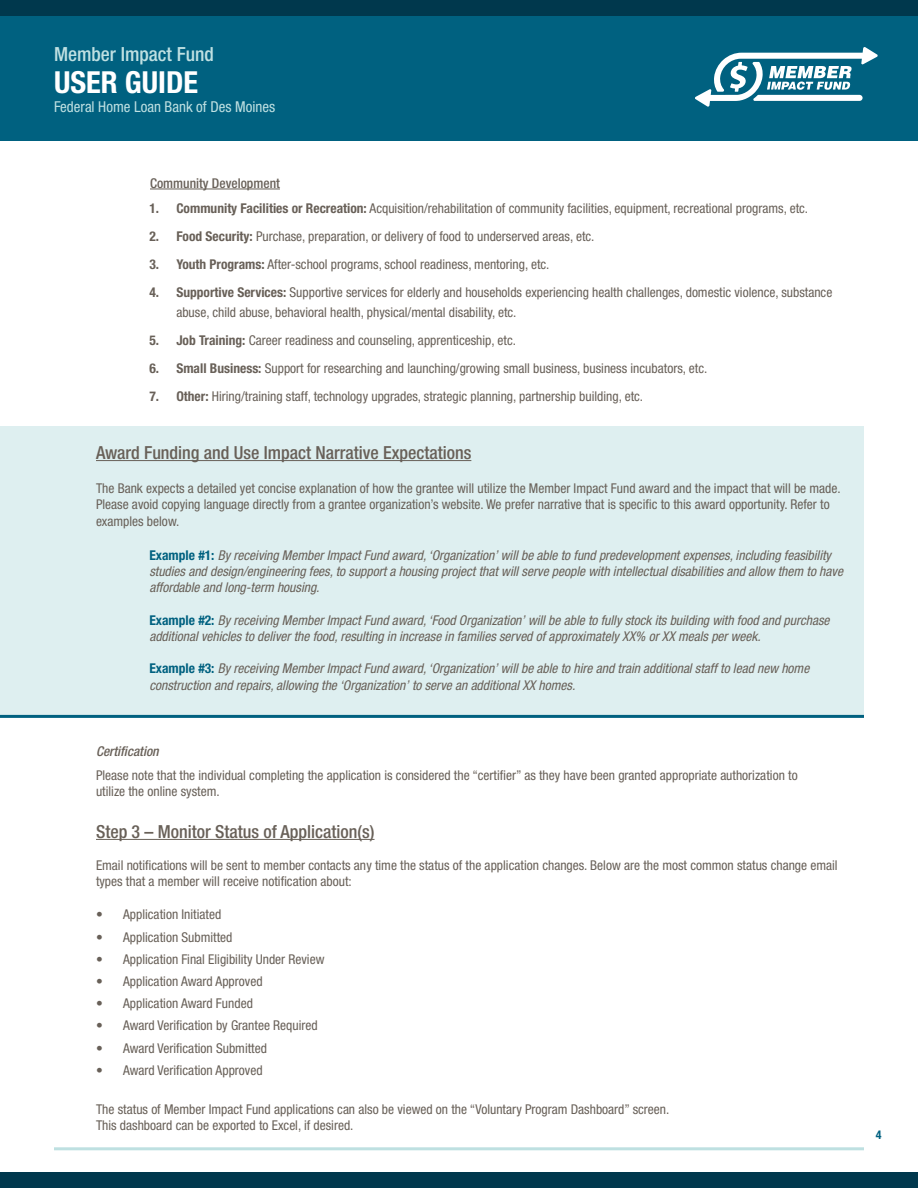
<style>
.page{position:relative;width:918px;height:1188px;background:#fff}
.page>*{position:absolute;margin:0;border:0;box-sizing:border-box;transform-origin:0 0}
.t1{font:700 condensed 30.45px "Helvetica Neue LT Std";color:#fff}
.t2{font:500 condensed 19.5px "Helvetica Neue LT Std";color:#bfe0e2}
.t3{font:500 condensed 18px "Helvetica Neue LT Std";color:#686058}
.t4{font:condensed 15px "Helvetica Neue LT Std";color:#bfe0e2}
.t5{font:condensed 13.5px/16.2px "Helvetica Neue LT Std";color:#686058}
.t6{font:italic condensed 13.5px/16.2px "Helvetica Neue LT Std";color:#686058}
.t7{font:500 condensed 13.5px "Helvetica Neue LT Std";color:#686058}
.t8{font:italic 500 condensed 13.5px "Helvetica Neue LT Std";color:#686058}
.t9{font:700 condensed 12px "Helvetica Neue LT Std";color:#006180}
.s1{font-weight:700}
.s2{font-weight:700;font-style:normal;color:#006180}
</style>
<div class="page">
<div style="left:0;top:427px;width:864px;height:288px;background:#deeff0"></div>
<hr style="left:0;top:715px;width:864px;height:3px;background:#006180">
<div style="left:0;top:0;width:918px;height:140px;background:#006180"></div>
<div style="left:0;top:0;width:918px;height:15px;background:#00384d"></div>
<div style="left:0;top:1173px;width:918px;height:15px;background:#00384d"></div>
<hr style="left:54px;top:1147px;width:810px;height:3px;background:#bee0e1">
<svg style="left:695px;top:47px;width:183px;height:60px"></svg>
<hr style="left:96px;top:460px;width:375px;height:1px;background:#686058">
<hr style="left:150px;top:189px;width:130px;height:1px;background:#686058">
<hr style="left:96px;top:839px;width:279px;height:1px;background:#686058">
<h2 class="t2" style="left:54px;top:43px;width:161px">Member Impact Fund</h2>
<h1 class="t1" style="left:54px;top:63px;width:146px">USER GUIDE</h1>
<p class="t4" style="left:54px;top:98px;width:223px">Federal Home Loan Bank of Des Moines</p>
<p class="t7" style="left:150px;top:175px;width:131px">Community Development</p>
<p class="t5" style="left:149px;top:200px;width:660px"><span class="s1">1. Community Facilities or Recreation:</span> Acquisition/rehabilitation of community facilities, equipment, recreational programs, etc.</p>
<p class="t5" style="left:149px;top:228px;width:447px"><span class="s1">2. Food Security:</span> Purchase, preparation, or delivery of food to underserved areas, etc.</p>
<p class="t5" style="left:149px;top:256px;width:402px"><span class="s1">3. Youth Programs:</span> After-school programs, school readiness, mentoring, etc.</p>
<p class="t5" style="left:176px;top:283px;width:658px;line-height:19.2px;text-indent:-27px"><span class="s1">4. Supportive Services:</span> Supportive services for elderly and households experiencing health challenges, domestic violence, substance abuse, child abuse, behavioral health, physical/mental disability, etc.</p>
<p class="t5" style="left:149px;top:332px;width:368px"><span class="s1">5. Job Training:</span> Career readiness and counseling, apprenticeship, etc.</p>
<p class="t5" style="left:149px;top:360px;width:559px"><span class="s1">6. Small Business:</span> Support for researching and launching/growing small business, business incubators, etc.</p>
<p class="t5" style="left:149px;top:388px;width:495px"><span class="s1">7. Other:</span> Hiring/training staff, technology upgrades, strategic planning, partnership building, etc.</p>
<h3 class="t3" style="left:96px;top:442px;width:377px">Award Funding and Use Impact Narrative Expectations</h3>
<p class="t5" style="left:96px;top:480px;width:746px">The Bank expects a detailed yet concise explanation of how the grantee will utilize the Member Impact Fund award and the impact that will be made.<br>Please avoid copying language directly from a grantee organization’s website. We prefer narrative that is specific to this award opportunity. Refer to examples below.</p>
<p class="t6" style="left:149px;top:548px;width:695px"><span class="s2">Example #1:</span> By receiving Member Impact Fund award, ‘Organization’ will be able to fund predevelopment expenses, including feasibility studies and design/engineering fees, to support a housing project that will serve people with intellectual disabilities and allow them to have affordable and long-term housing.</p>
<p class="t6" style="left:149px;top:612px;width:682px"><span class="s2">Example #2:</span> By receiving Member Impact Fund award, ‘Food Organization’ will be able to fully stock its building with food and purchase additional vehicles to deliver the food, resulting in increase in families served of approximately XX% or XX meals per week.</p>
<p class="t6" style="left:149px;top:661px;width:661px"><span class="s2">Example #3:</span> By receiving Member Impact Fund award, ‘Organization’ will be able to hire and train additional staff to lead new home construction and repairs, allowing the ‘Organization’ to serve an additional XX homes.</p>
<p class="t8" style="left:96px;top:743px;width:64px">Certification</p>
<p class="t5" style="left:96px;top:767px;width:703px">Please note that the individual completing the application is considered the “certifier” as they have been granted appropriate authorization to utilize the online system.</p>
<h3 class="t3" style="left:96px;top:820px;width:280px">Step 3 – Monitor Status of Application(s)</h3>
<p class="t5" style="left:96px;top:857px;width:743px">Email notifications will be sent to member contacts any time the status of the application changes. Below are the most common status change email types that a member will receive notification about:</p>
<p class="t5" style="left:96px;top:906px;width:127px">• Application Initiated</p>
<p class="t5" style="left:96px;top:929px;width:138px">• Application Submitted</p>
<p class="t5" style="left:96px;top:951px;width:230px">• Application Final Eligibility Under Review</p>
<p class="t5" style="left:96px;top:973px;width:168px">• Application Award Approved</p>
<p class="t5" style="left:96px;top:995px;width:158px">• Application Award Funded</p>
<p class="t5" style="left:96px;top:1017px;width:223px">• Award Verification by Grantee Required</p>
<p class="t5" style="left:96px;top:1040px;width:173px">• Award Verification Submitted</p>
<p class="t5" style="left:96px;top:1062px;width:168px">• Award Verification Approved</p>
<p class="t5" style="left:96px;top:1101px;width:575px">The status of Member Impact Fund applications can also be viewed on the “Voluntary Program Dashboard” screen.<br>This dashboard can be exported to Excel, if desired.</p>
<p class="t9" style="left:876px;top:1128px;width:7px">4</p>
</div>
